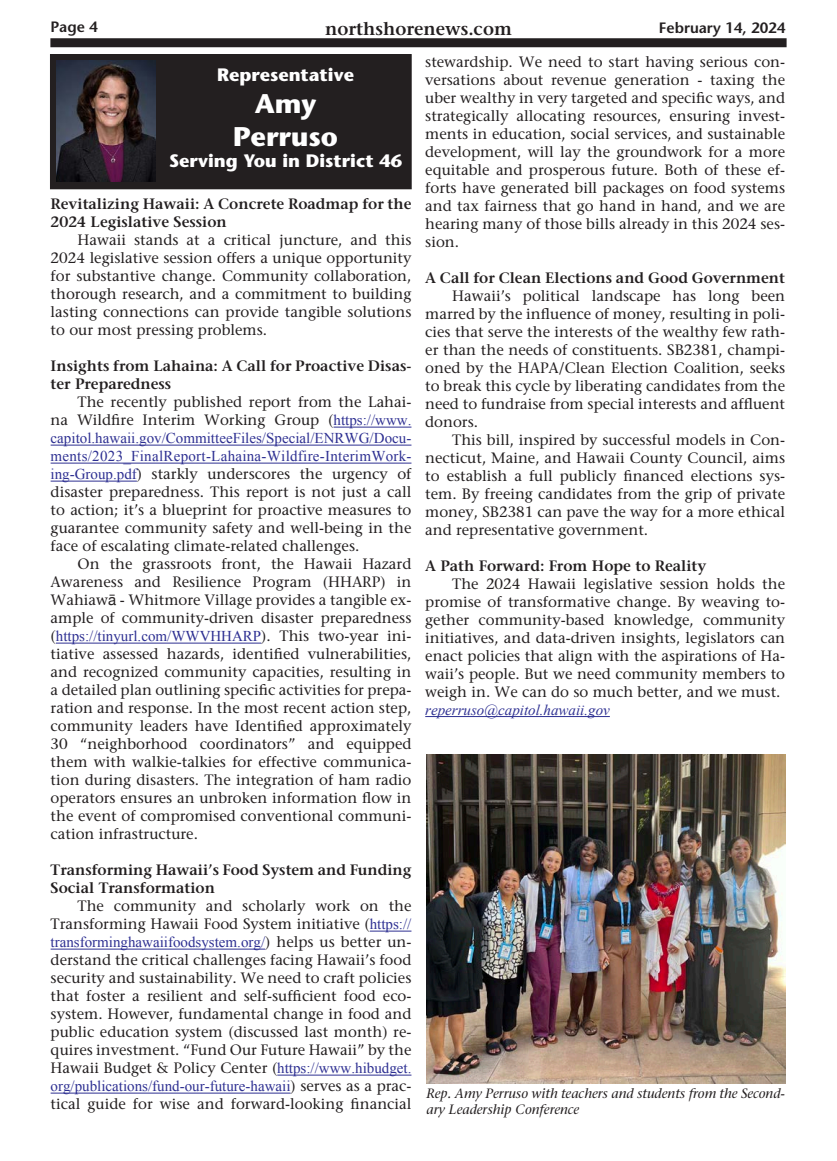
<style>
.page{position:relative;width:837px;height:1161px;background:#fff}
.page>*{position:absolute;margin:0;border:0;box-sizing:border-box;transform-origin:0 0}
.Body_text{font:700 27px "Stone Sans";color:#fff}
.Body_text-2{font:700 18px "Stone Sans";color:#fff}
.t1{font:600 18px "Stone Serif";color:#231f20}
.t2{font:15px/18px "Stone Serif";color:#231f20;text-align:justify}
.t3{font:600 15px/18px "Stone Serif";color:#231f20}
.t4{font:italic 15px "Times New Roman";color:#2e3092}
.t5{font:600 15px "Stone Sans";color:#231f20}
.Body_text-3{font:italic 13.5px/16.2px "Stone Serif";color:#231f20}
.s1{font-family:"Times New Roman";color:#2e3092}
.s2{font-family:"Helvetica Neue"}
</style>
<div class="page">
<div style="left:50px;top:38px;width:737px;height:9px;background:#231f20"></div>
<div style="left:50px;top:55px;width:361px;height:134px;background:#231f20"></div>
<div style="left:50px;top:54px;width:362px;height:135px;border:1px solid #231f20"></div>
<img style="left:57px;top:61px;width:99px;height:121px">
<hr style="left:334px;top:427px;width:77px;height:1px;background:#2e3092">
<hr style="left:51px;top:445px;width:360px;height:1px;background:#2e3092">
<hr style="left:51px;top:463px;width:360px;height:1px;background:#2e3092">
<hr style="left:51px;top:481px;width:86px;height:1px;background:#2e3092">
<hr style="left:56px;top:643px;width:205px;height:1px;background:#2e3092">
<hr style="left:370px;top:931px;width:41px;height:1px;background:#2e3092">
<hr style="left:51px;top:949px;width:214px;height:1px;background:#2e3092">
<hr style="left:277px;top:1075px;width:134px;height:1px;background:#2e3092">
<hr style="left:51px;top:1093px;width:240px;height:1px;background:#2e3092">
<hr style="left:425px;top:716px;width:185px;height:1px;background:#2e3092">
<img style="left:427px;top:754px;width:359px;height:330px">
<p class="t5" style="left:50px;top:18px;width:49px">Page 4</p>
<p class="t1" style="left:325px;top:17px;width:188px">northshorenews.com</p>
<p class="t5" style="left:659px;top:18px;width:128px">February 14, 2024</p>
<p class="Body_text-2" style="left:217px;top:63px;width:138px">Representative</p>
<p class="Body_text" style="left:255px;top:87px;width:63px">Amy</p>
<p class="Body_text" style="left:233px;top:119px;width:106px">Perruso</p>
<p class="Body_text-2" style="left:169px;top:150px;width:234px">Serving You in District 46</p>
<p class="t3" style="left:51px;top:195px;width:362px">Revitalizing Hawaii: A Concrete Roadmap for the<br>2024 Legislative Session</p>
<p class="t2" style="left:51px;top:231px;width:362px;text-indent:27px">Hawaii stands at a critical juncture, and this 2024 legislative session offers a unique opportunity for substantive change. Community collaboration, thorough research, and a commitment to building lasting connections can provide tangible solutions to our most pressing problems.</p>
<p class="t3" style="left:51px;top:357px;width:362px">Insights from Lahaina: A Call for Proactive Disas&shy;ter Preparedness</p>
<p class="t2" style="left:51px;top:393px;width:362px;text-indent:27px">The recently published report from the Lahai&shy;na Wildfire Interim Working Group (<span class="s1">https://www. capitol.hawaii.gov/CommitteeFiles/Special/ENRWG/Docu&shy;ments/2023_FinalReport-Lahaina-Wildfire-InterimWork&shy;ing-Group.pdf</span>) starkly underscores the urgency of disaster preparedness. This report is not just a call to action; it’s a blueprint for proactive measures to guarantee community safety and well-being in the face of escalating climate-related challenges.</p>
<p class="t2" style="left:51px;top:555px;width:362px;text-indent:27px">On the grassroots front, the Hawaii Hazard Awareness and Resilience Program (HHARP) in Wahiaw<span class="s2">ā</span> - Whitmore Village provides a tangible ex&shy;ample of community-driven disaster preparedness (<span class="s1">https://tinyurl.com/WWVHHARP</span>). This two-year ini&shy;tiative assessed hazards, identified vulnerabilities, and recognized community capacities, resulting in a detailed plan outlining specific activities for prepa&shy;ration and response. In the most recent action step, community leaders have Identified approximately 30 “neighborhood coordinators” and equipped them with walkie-talkies for effective communica&shy;tion during disasters. The integration of ham radio operators ensures an unbroken information flow in the event of compromised conventional communi&shy;cation infrastructure.</p>
<p class="t3" style="left:51px;top:861px;width:362px">Transforming Hawaii’s Food System and Funding<br>Social Transformation</p>
<p class="t2" style="left:51px;top:897px;width:362px;text-indent:27px">The community and scholarly work on the Transforming Hawaii Food System initiative (<span class="s1">https:// transforminghawaiifoodsystem.org/</span>) helps us better un&shy;derstand the critical challenges facing Hawaii’s food security and sustainability. We need to craft policies that foster a resilient and self-sufficient food eco&shy;system. However, fundamental change in food and public education system (discussed last month) re&shy;quires investment. “Fund Our Future Hawaii” by the Hawaii Budget &amp; Policy Center (<span class="s1">https://www.hibudget. org/publications/fund-our-future-hawaii</span>) serves as a prac&shy;tical guide for wise and forward-looking financial</p>
<p class="t2" style="left:425px;top:53px;width:361px">stewardship. We need to start having serious con&shy;versations about revenue generation - taxing the uber wealthy in very targeted and specific ways, and strategically allocating resources, ensuring invest&shy;ments in education, social services, and sustainable development, will lay the groundwork for a more equitable and prosperous future. Both of these ef&shy;forts have generated bill packages on food systems and tax fairness that go hand in hand, and we are hearing many of those bills already in this 2024 ses&shy;sion.</p>
<p class="t3" style="left:425px;top:269px;width:361px">A Call for Clean Elections and Good Government</p>
<p class="t2" style="left:425px;top:287px;width:361px;text-indent:27px">Hawaii’s political landscape has long been marred by the influence of money, resulting in poli&shy;cies that serve the interests of the wealthy few rath&shy;er than the needs of constituents. SB2381, champi&shy;oned by the HAPA/Clean Election Coalition, seeks to break this cycle by liberating candidates from the need to fundraise from special interests and affluent donors.</p>
<p class="t2" style="left:425px;top:431px;width:361px;text-indent:27px">This bill, inspired by successful models in Con&shy;necticut, Maine, and Hawaii County Council, aims to establish a full publicly financed elections sys&shy;tem. By freeing candidates from the grip of private money, SB2381 can pave the way for a more ethical and representative government.</p>
<p class="t3" style="left:425px;top:557px;width:283px">A Path Forward: From Hope to Reality</p>
<p class="t2" style="left:425px;top:575px;width:361px;text-indent:27px">The 2024 Hawaii legislative session holds the promise of transformative change. By weaving to&shy;gether community-based knowledge, community initiatives, and data-driven insights, legislators can enact policies that align with the aspirations of Ha&shy;waii’s people. But we need community members to weigh in. We can do so much better, and we must.</p>
<p class="t4" style="left:425px;top:700px;width:186px">reperruso@capitol.hawaii.gov</p>
<p class="Body_text-3" style="left:427px;top:1085px;width:360px">Rep. Amy Perruso with teachers and students from the Second&shy;ary Leadership Conference</p>
</div>
